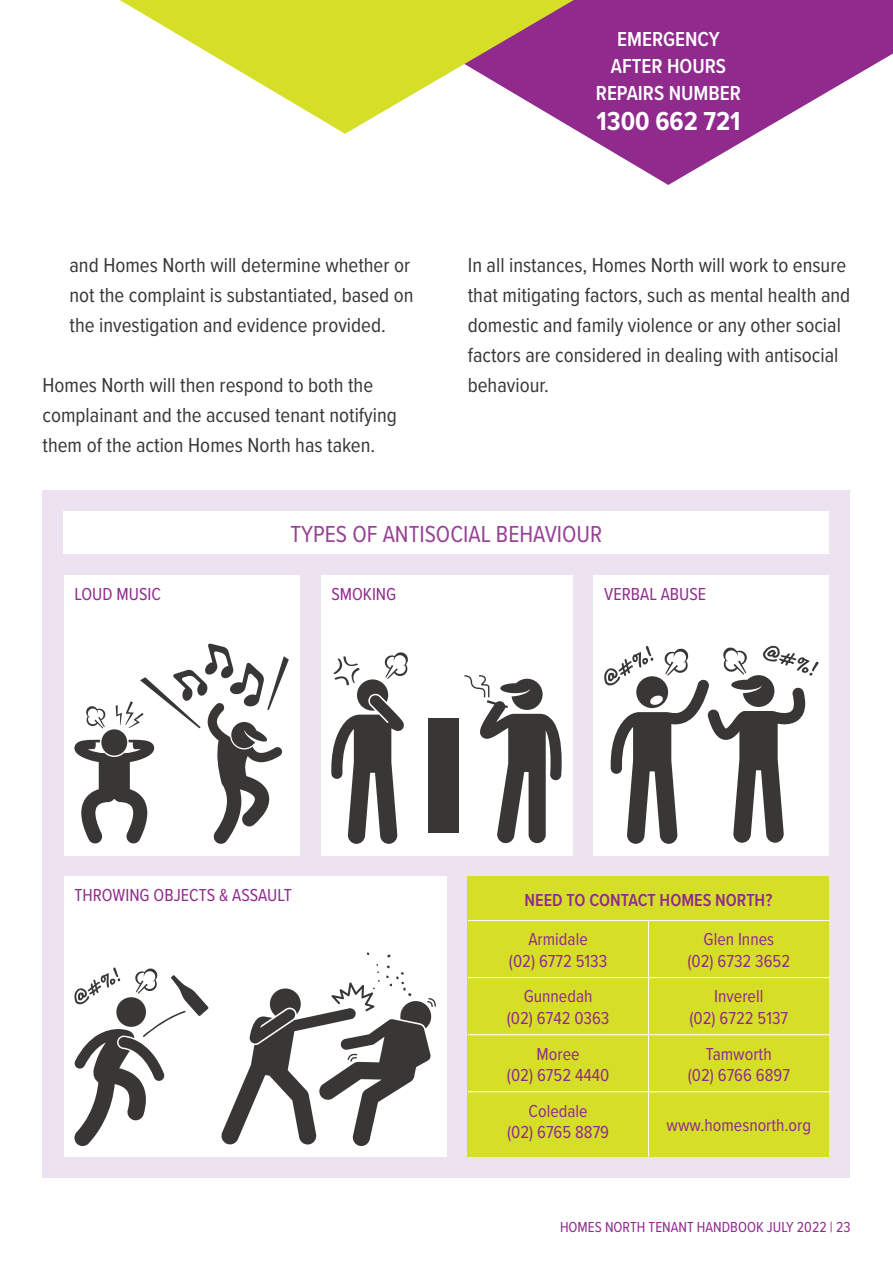
<style>
.page{position:relative;width:893px;height:1263px;background:#fff}
.page>*{position:absolute;margin:0;border:0;box-sizing:border-box;transform-origin:0 0}
.t1{font:700 27px "Proxima Nova Cond";color:#fff}
.t2{font:24px "Proxima Nova Cond";color:#984195}
.t3{font:21px/30px "Proxima Nova Cond";color:#393636}
.t4{font:600 21px/27px "Proxima Nova Cond";color:#fff;text-align:center}
.t5{font:18px/21.6px "Proxima Nova Cond";color:#902a8d;text-align:center}
.t6{font:600 18px "Proxima Nova Cond";color:#902a8d}
.t7{font:15px "Proxima Nova Cond";color:#902a8d}
</style>
<div class="page">
<svg style="left:582px;top:0;width:311px;height:185px;fill:#902a8d"></svg>
<svg style="left:120px;top:0;width:575px;height:134px"></svg>
<div style="left:43px;top:490px;width:807px;height:688px;background:#ede3f0"></div>
<div style="left:64px;top:575px;width:235px;height:280px;background:#fff"></div>
<div style="left:594px;top:575px;width:235px;height:280px;background:#fff"></div>
<div style="left:321px;top:575px;width:251px;height:280px;background:#fff"></div>
<div style="left:64px;top:876px;width:382px;height:281px;background:#fff"></div>
<div style="left:64px;top:512px;width:765px;height:42px;background:#fff"></div>
<svg style="left:221px;top:964px;width:215px;height:182px"></svg>
<svg style="left:464px;top:675px;width:98px;height:169px"></svg>
<svg style="left:331px;top:652px;width:77px;height:192px"></svg>
<svg style="left:604px;top:646px;width:215px;height:198px"></svg>
<svg style="left:74px;top:643px;width:215px;height:201px"></svg>
<svg style="left:74px;top:967px;width:135px;height:179px"></svg>
<div style="left:428px;top:719px;width:31px;height:114px;background:#393636"></div>
<div style="left:468px;top:876px;width:361px;height:281px;background:#d6df28"></div>
<hr style="left:468px;top:920px;width:180px;height:1px;background:#fff">
<hr style="left:648px;top:920px;width:181px;height:1px;background:#fff">
<hr style="left:648px;top:921px;width:1px;height:56px;background:#fff">
<hr style="left:468px;top:977px;width:180px;height:1px;background:#fff">
<hr style="left:648px;top:977px;width:181px;height:1px;background:#fff">
<hr style="left:648px;top:978px;width:1px;height:56px;background:#fff">
<hr style="left:468px;top:1034px;width:180px;height:1px;background:#fff">
<hr style="left:648px;top:1034px;width:181px;height:1px;background:#fff">
<hr style="left:648px;top:1035px;width:1px;height:56px;background:#fff">
<hr style="left:468px;top:1091px;width:180px;height:1px;background:#fff">
<hr style="left:648px;top:1091px;width:181px;height:1px;background:#fff">
<hr style="left:648px;top:1092px;width:1px;height:65px;background:#fff">
<p class="t3" style="left:70px;top:249px;width:346px">and Homes North will determine whether or not the complaint is substantiated, based on the investigation and evidence provided.</p>
<p class="t3" style="left:43px;top:369px;width:356px">Homes North will then respond to both the complainant and the accused tenant notifying them of the action Homes North has taken.</p>
<p class="t4" style="left:596px;top:25px;width:147px">EMERGENCY<br>AFTER HOURS<br>REPAIRS NUMBER</p>
<p class="t1" style="left:597px;top:101px;width:145px">1300 662 721</p>
<p class="t3" style="left:468px;top:249px;width:384px">In all instances, Homes North will work to ensure that mitigating factors, such as mental health and domestic and family violence or any other social factors are considered in dealing with antisocial behaviour.</p>
<p class="t2" style="left:290px;top:517px;width:313px">TYPES OF ANTISOCIAL BEHAVIOUR</p>
<p class="t5" style="left:74px;top:582px;width:88px">LOUD MUSIC</p>
<p class="t5" style="left:331px;top:582px;width:67px">SMOKING</p>
<p class="t5" style="left:604px;top:582px;width:104px">VERBAL ABUSE</p>
<p class="t5" style="left:74px;top:884px;width:219px">THROWING OBJECTS &amp; ASSAULT</p>
<p class="t6" style="left:525px;top:886px;width:249px">NEED TO CONTACT HOMES NORTH?</p>
<p class="t5" style="left:509px;top:928px;width:100px">Armidale<br>(02) 6772 5133</p>
<p class="t5" style="left:687px;top:928px;width:104px">Glen Innes<br>(02) 6732 3652</p>
<p class="t5" style="left:507px;top:985px;width:104px">Gunnedah<br>(02) 6742 0363</p>
<p class="t5" style="left:689px;top:985px;width:100px">Inverell<br>(02) 6722 5137</p>
<p class="t5" style="left:507px;top:1042px;width:104px">Moree<br>(02) 6752 4440</p>
<p class="t5" style="left:688px;top:1042px;width:104px">Tamworth<br>(02) 6766 6897</p>
<p class="t5" style="left:507px;top:1099px;width:104px">Coledale<br>(02) 6765 8879</p>
<p class="t5" style="left:667px;top:1114px;width:146px">www.homesnorth.org</p>
<p class="t7" style="left:560px;top:1216px;width:292px">HOMES NORTH TENANT HANDBOOK JULY 2022 | 23</p>
</div>
